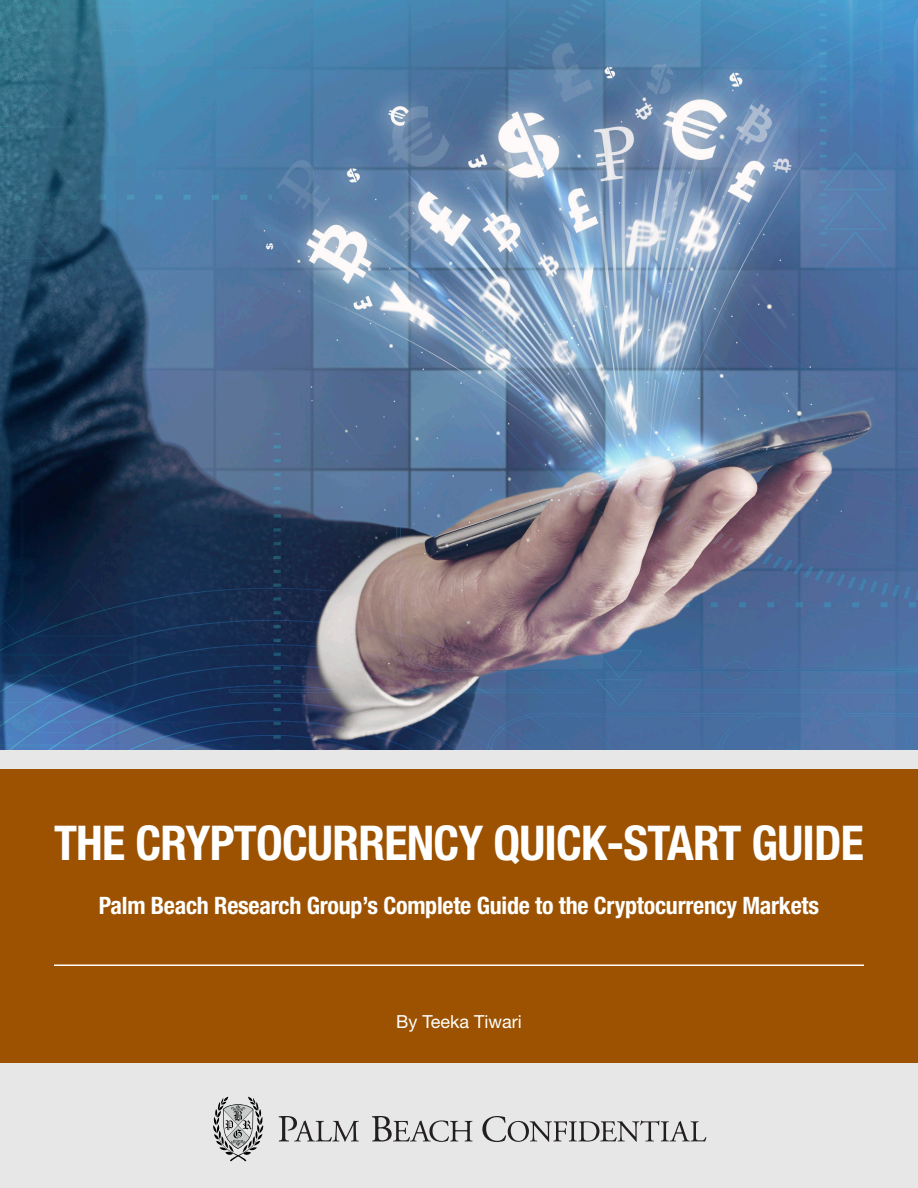
<style>
.page{position:relative;width:918px;height:1188px;background:#fff}
.page>*{position:absolute;margin:0;border:0;box-sizing:border-box;transform-origin:0 0}
.t1{font:700 condensed 48px "Helvetica Neue LT Std";letter-spacing:-.015em;color:#fff}
.t2{font:700 condensed 24px "Helvetica Neue LT Std";letter-spacing:-.01em;color:#fff}
.t3{font:18px "Helvetica Neue LT Std";color:#fff}
</style>
<div class="page">
<img style="left:0;top:0;width:918px;height:751px">
<div style="left:0;top:751px;width:918px;height:96px;background:#e7e7e8"></div>
<div style="left:0;top:769px;width:918px;height:324px;background:#9c5200"></div>
<hr style="left:54px;top:964px;width:810px;height:2px;background:#fff">
<div style="left:0;top:1063px;width:918px;height:125px;background:#e7e7e8"></div>
<svg style="left:213px;top:1097px;width:50px;height:64px"></svg>
<svg style="left:279px;top:1116px;width:80px;height:26px"></svg>
<svg style="left:372px;top:1116px;width:101px;height:26px"></svg>
<svg style="left:482px;top:1116px;width:224px;height:26px"></svg>
<p class="t1" style="left:54px;top:814px;width:812px">THE CRYPTOCURRENCY QUICK-START GUIDE</p>
<p class="t2" style="left:99px;top:891px;width:722px">Palm Beach Research Group’s Complete Guide to the Cryptocurrency Markets</p>
<p class="t3" style="left:396px;top:1011px;width:127px">By Teeka Tiwari</p>
</div>
